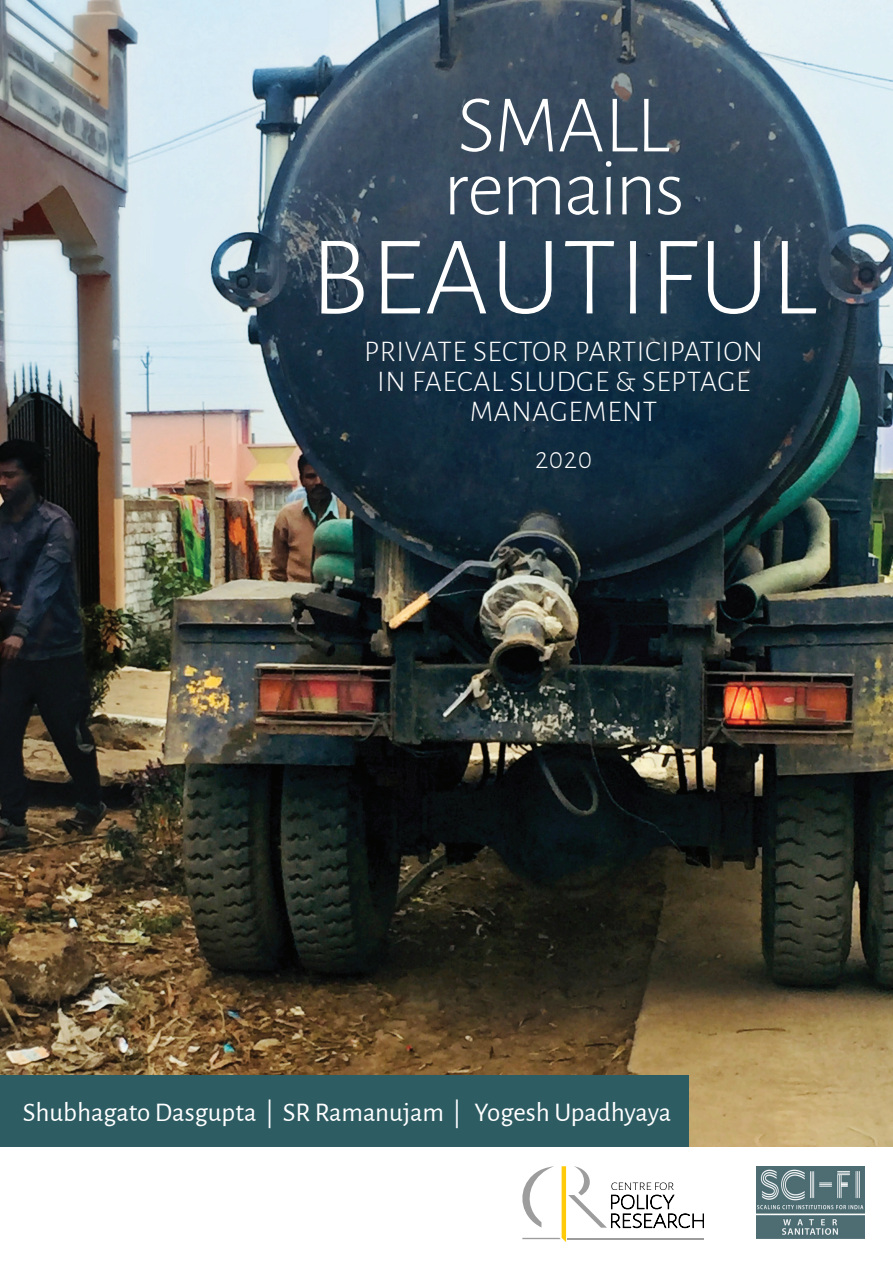
<style>
.page{position:relative;width:893px;height:1263px;background:#fff}
.page>*{position:absolute;margin:0;border:0;box-sizing:border-box;transform-origin:0 0}
.t1{font:300 113.25px "Alegreya Sans";letter-spacing:.015em;color:#fff}
.t2{font:300 82.2px/63px "Alegreya Sans";letter-spacing:-.025em;color:#fff}
.t3{font:300 30px/30px "Alegreya Sans";letter-spacing:.02em;color:#fff;text-align:center}
.t4{font:27px "Alegreya Sans";color:#fff}
.t5{font:300 27px "Alegreya Sans";color:#fff}
</style>
<div class="page">
<img style="left:0;top:0;width:893px;height:1147px">
<div style="left:0;top:1075px;width:688px;height:73px;background:#2e5c63"></div>
<svg style="left:279px;top:0;width:552px;height:552px;background:#273d4f"></svg>
<img style="left:756px;top:1166px;width:108px;height:72px">
<svg style="left:522px;top:1166px;width:182px;height:76px"></svg>
<h2 class="t2" style="left:443px;top:91px;width:243px">SMALL remains</h2>
<h1 class="t1" style="left:310px;top:204px;width:508px">BEAUTIFUL</h1>
<p class="t3" style="left:364px;top:335px;width:401px">PRIVATE SECTOR PARTICIPATION<br>IN FAECAL SLUDGE &amp; SEPTAGE<br>MANAGEMENT</p>
<p class="t5" style="left:535px;top:442px;width:58px">2020</p>
<p class="t4" style="left:23px;top:1094px;width:650px">Shubhagato Dasgupta | SR Ramanujam | Yogesh Upadhyaya</p>
</div>
